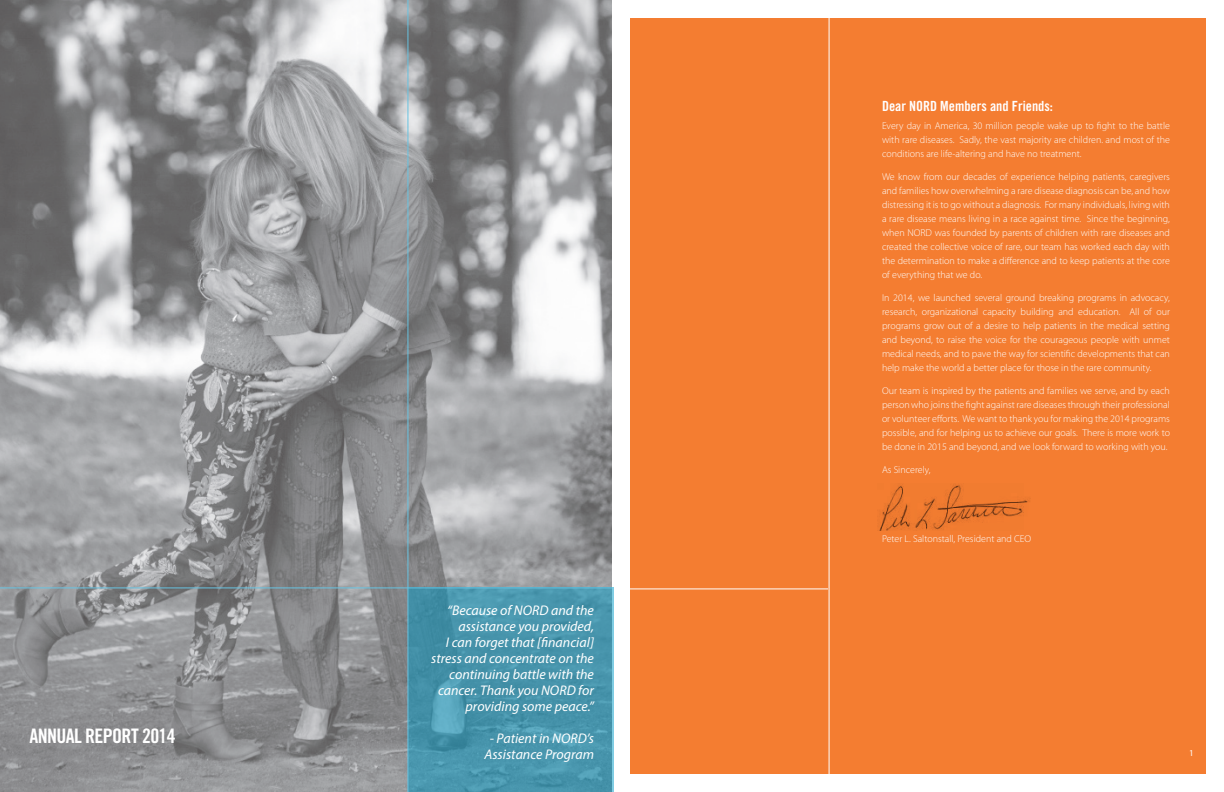
<style>
.page{position:relative;width:1224px;height:792px;background:#fff}
.page>*{position:absolute;margin:0;border:0;box-sizing:border-box;transform-origin:0 0}
.t1{font:20px "Trade Gothic LT Std Bd Cn 20";letter-spacing:-.03em;color:#fff}
.t2{font:italic 14px/16px "Myriad Pro";color:#fff;text-align:right}
.t3{font:14px "Trade Gothic LT Std Bd Cn 20";color:#fff}
.t4{font:300 10px/14px "Myriad Pro";color:#fff;text-align:justify}
.t5{font:9px "Myriad Pro";color:#fff}
</style>
<div class="page">
<div style="left:630px;top:18px;width:576px;height:756px;background:#f47d31"></div>
<img style="left:878px;top:484px;width:153px;height:47px">
<img style="left:0;top:0;width:612px;height:792px">
<svg style="left:408px;top:588px;width:205px;height:204px;background:#4795ac"></svg>
<hr style="left:624px;top:588px;width:204px;height:1px;background:#fff">
<hr style="left:829px;top:0;width:1px;height:792px;background:#fff">
<hr style="left:407px;top:0;width:1px;height:792px;background:#67c3e1">
<hr style="left:0;top:587px;width:612px;height:1px;background:#67c3e1">
<h1 class="t1" style="left:29px;top:724px;width:148px">ANNUAL REPORT 2014</h1>
<h2 class="t2" style="left:431px;top:602px;width:164px">“Because of NORD and the assistance you provided,<br>I can forget that [financial] stress and concentrate on the continuing battle with the cancer. Thank you NORD for providing some peace.”</h2>
<h2 class="t2" style="left:484px;top:730px;width:111px;text-align:center">- Patient in NORD’s<br>Assistance Program</h2>
<h2 class="t3" style="left:882px;top:97px;width:173px">Dear NORD Members and Friends:</h2>
<p class="t4" style="left:882px;top:119px;width:290px">Every day in America, 30 million people wake up to fight to the battle with rare diseases. Sadly, the vast majority are children. and most of the conditions are life-altering and have no treatment.</p>
<p class="t4" style="left:882px;top:170px;width:290px">We know from our decades of experience helping patients, caregivers and families how overwhelming a rare disease diagnosis can be, and how distressing it is to go without a diagnosis. For many individuals, living with a rare disease means living in a race against time. Since the beginning, when NORD was founded by parents of children with rare diseases and created the collective voice of rare, our team has worked each day with the determination to make a difference and to keep patients at the core of everything that we do.</p>
<p class="t4" style="left:882px;top:291px;width:290px">In 2014, we launched several ground breaking programs in advocacy, research, organizational capacity building and education. All of our programs grow out of a desire to help patients in the medical setting and beyond, to raise the voice for the courageous people with unmet medical needs, and to pave the way for scientific developments that can help make the world a better place for those in the rare community.</p>
<p class="t4" style="left:882px;top:384px;width:290px">Our team is inspired by the patients and families we serve, and by each person who joins the fight against rare diseases through their professional or volunteer efforts. We want to thank you for making the 2014 programs possible, and for helping us to achieve our goals. There is more work to be done in 2015 and beyond, and we look forward to working with you.</p>
<p class="t4" style="left:882px;top:463px;width:50px">As Sincerely,</p>
<p class="t4" style="left:882px;top:532px;width:151px">Peter L. Saltonstall, President and CEO</p>
<p class="t5" style="left:1189px;top:748px;width:6px">1</p>
</div>
